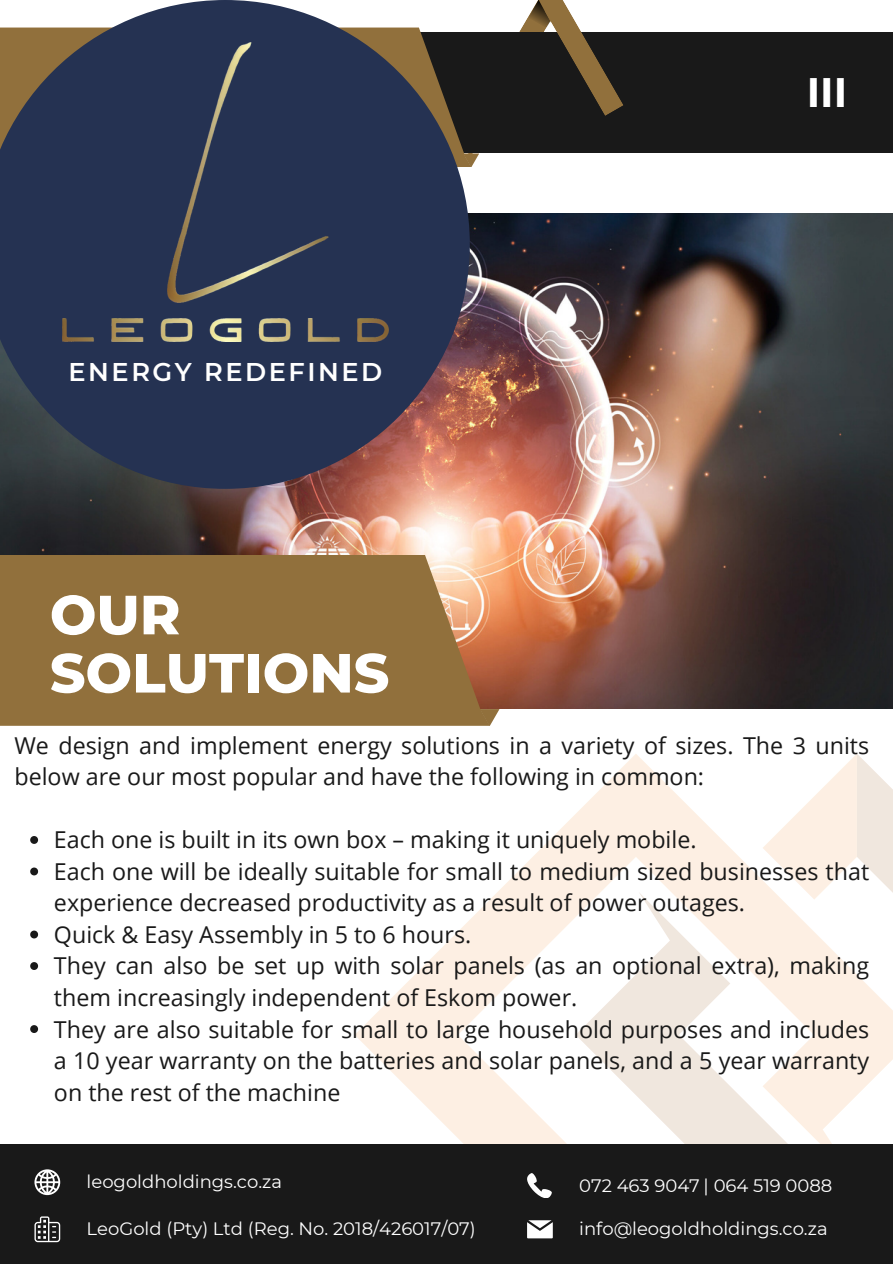
<style>
.page{position:relative;width:893px;height:1264px;background:#fff}
.page>*{position:absolute;margin:0;border:0;box-sizing:border-box;transform-origin:0 0}
.t1{font:800 55.05px/58.2px "Montserrat";color:#fff}
.t2{font:700 41.1px "Montserrat";color:#fff}
.t3{font:600 25.65px "Montserrat";letter-spacing:.1em;color:#fff}
.t4{font:23.25px/31.5px "Open Sans";color:#191919}
.t5{font:18px "Montserrat";color:#fff}
</style>
<div class="page">
<div style="left:395px;top:33px;width:497px;height:120px;background:#191919"></div>
<svg style="left:470px;top:0;width:153px;height:167px"></svg>
<svg style="left:355px;top:815px;width:220px;height:329px"></svg>
<svg style="left:575px;top:754px;width:317px;height:390px"></svg>
<img style="left:0;top:214px;width:892px;height:495px">
<div style="left:0;top:709px;width:499px;height:16px;background:#91703c"></div>
<div style="left:0;top:554px;width:481px;height:157px;background:#91703c"></div>
<svg style="left:30px;top:836px;width:8px;height:7px"></svg>
<svg style="left:30px;top:867px;width:8px;height:8px"></svg>
<svg style="left:30px;top:930px;width:8px;height:8px"></svg>
<svg style="left:30px;top:962px;width:8px;height:7px"></svg>
<svg style="left:30px;top:1025px;width:8px;height:7px"></svg>
<svg style="left:0;top:0;width:470px;height:489px;background:#414358"></svg>
<img style="left:167px;top:43px;width:161px;height:259px">
<img style="left:63px;top:319px;width:325px;height:22px">
<div style="left:0;top:1144px;width:892px;height:119px;background:#191919"></div>
<svg style="left:34px;top:1169px;width:26px;height:26px"></svg>
<svg style="left:527px;top:1220px;width:25px;height:18px"></svg>
<svg style="left:527px;top:1173px;width:24px;height:24px"></svg>
<svg style="left:34px;top:1216px;width:26px;height:26px"></svg>
<p class="t3" style="left:69px;top:356px;width:315px">ENERGY REDEFINED</p>
<p class="t1" style="left:50px;top:585px;width:341px">OUR<br>SOLUTIONS</p>
<p class="t2" style="left:806px;top:67px;width:42px">III</p>
<p class="t4" style="left:14px;top:729px;width:856px">We design and implement energy solutions in a variety of sizes. The 3 units below are our most popular and have the following in common:</p>
<p class="t4" style="left:54px;top:823px;width:644px">Each one is built in its own box – making it uniquely mobile.</p>
<p class="t4" style="left:54px;top:855px;width:816px">Each one will be ideally suitable for small to medium sized businesses that experience decreased productivity as a result of power outages.</p>
<p class="t4" style="left:54px;top:918px;width:419px">Quick &amp; Easy Assembly in 5 to 6 hours.</p>
<p class="t4" style="left:54px;top:949px;width:816px">They can also be set up with solar panels (as an optional extra), making them increasingly independent of Eskom power.</p>
<p class="t4" style="left:54px;top:1012px;width:816px;text-align:justify">They are also suitable for small to large household purposes and includes a 10 year warranty on the batteries and solar panels, and a 5 year warranty on the rest of the machine</p>
<p class="t5" style="left:87px;top:1170px;width:197px">leogoldholdings.co.za</p>
<p class="t5" style="left:87px;top:1217px;width:390px">LeoGold (Pty) Ltd (Reg. No. 2018/426017/07)</p>
<p class="t5" style="left:579px;top:1174px;width:255px">072 463 9047 | 064 519 0088</p>
<p class="t5" style="left:579px;top:1217px;width:250px">info@leogoldholdings.co.za</p>
</div>
